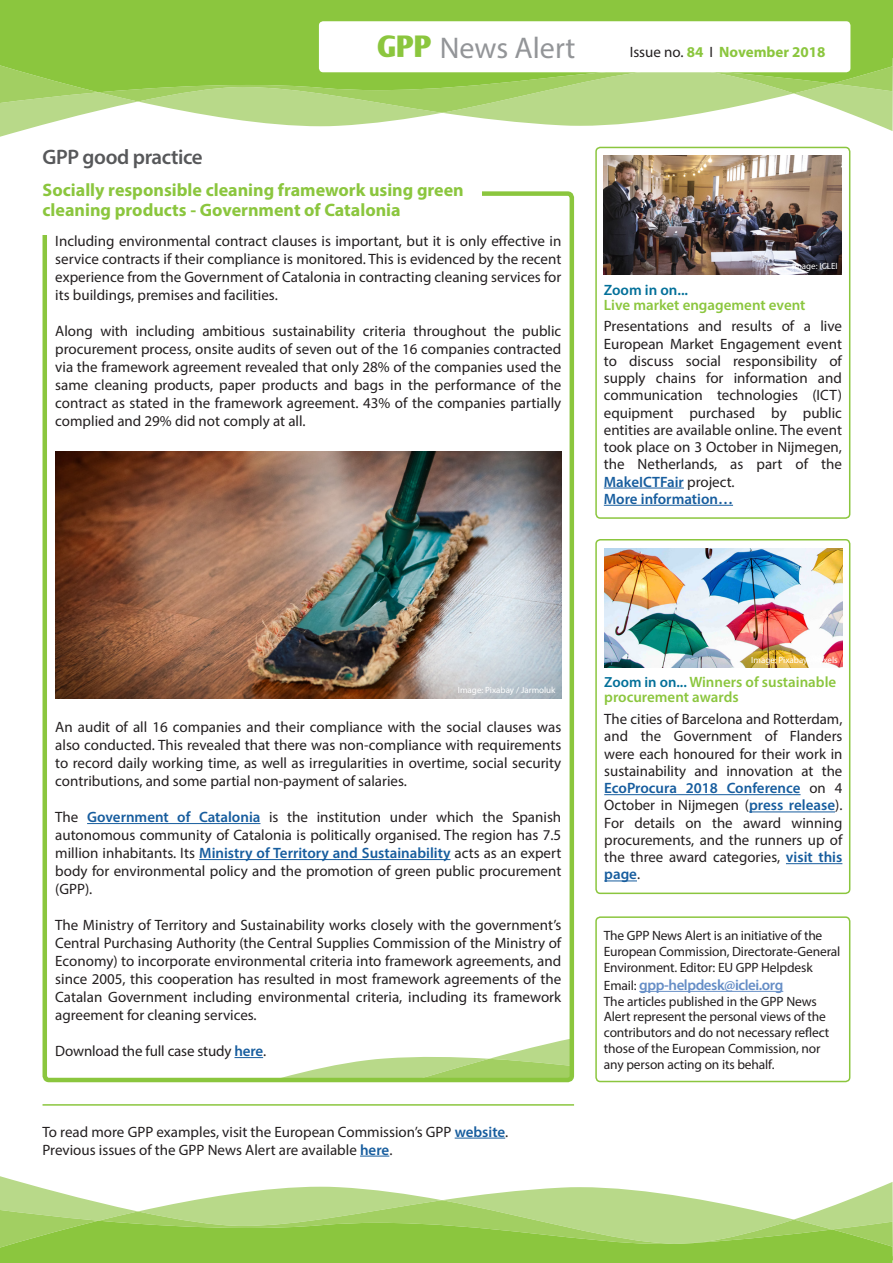
<style>
.page{position:relative;width:893px;height:1263px;background:#fff}
.page>*{position:absolute;margin:0;border:0;box-sizing:border-box;transform-origin:0 0}
.t1{font:30px "Myriad Pro";color:#939598}
.t2{font:600 21px "Myriad Pro";letter-spacing:-.02em;color:#57585a}
.t3{font:700 18px/19.5px "Myriad Pro";color:#8bc63e}
.t4{font:15px/18px "Myriad Pro";color:#231f20;text-align:justify}
.t5{font:600 15px/15px "Myriad Pro";color:#8bc63e}
.t6{font:600 15px "Myriad Pro";letter-spacing:-.03em;color:#668ec6}
.t7{font:700 15px "Myriad Pro";color:#8bc63e}
.t8{font:600 15px "Myriad Pro";color:#175d9e}
.t9{font:600 15px "Myriad Pro";color:#037099}
.t10{font:13.5px/15.8px "Myriad Pro";letter-spacing:-.01em;color:#231f20}
.t11{font:9px "Myriad Pro";color:#fff}
.s1{font-family:"Oli Jo";font-weight:700;color:#8bc63e}
.s2{font-weight:400;color:#231f20}
.s3{font-weight:600;color:#175d9e}
.s4{font-size:14.7px;color:#037099}
.s5{font-weight:400;font-size:13.5px;color:#231f20}
</style>
<div class="page">
<svg style="left:0;top:1176px;width:88px;height:24px"></svg>
<svg style="left:195px;top:1182px;width:698px;height:18px"></svg>
<svg style="left:0;top:1200px;width:893px;height:63px;background:#a1cf62"></svg>
<svg style="left:0;top:113px;width:88px;height:24px"></svg>
<svg style="left:195px;top:113px;width:698px;height:18px"></svg>
<svg style="left:0;top:58px;width:893px;height:55px;background:#a9d36f"></svg>
<div style="left:0;top:0;width:893px;height:58px;background:#8bc63e"></div>
<div style="left:319px;top:21px;width:531px;height:51px;background:#fff;border-radius:4px"></div>
<div style="left:595px;top:147px;width:255px;height:372px;border:2px solid #8bc63e;border-radius:4px"></div>
<hr style="left:455px;top:1138px;width:50px;height:1px;background:#175d9e">
<svg style="left:360px;top:1156px;width:29px;height:1px"></svg>
<div style="left:595px;top:916px;width:255px;height:166px;border:2px solid #8bc63e;border-radius:4px"></div>
<hr style="left:639px;top:991px;width:144px;height:1px;background:#668ec6">
<div style="left:43px;top:191px;width:531px;height:891px;border:4px solid #8bc63e;border-radius:4px"></div>
<div style="left:21px;top:176px;width:461px;height:59px;background:#fff"></div>
<img style="left:604px;top:155px;width:238px;height:119px">
<div style="left:595px;top:539px;width:255px;height:355px;border:2px solid #8bc63e;border-radius:4px"></div>
<hr style="left:604px;top:794px;width:196px;height:1px;background:#175d9e">
<hr style="left:749px;top:811px;width:86px;height:1px;background:#175d9e">
<hr style="left:786px;top:863px;width:56px;height:1px;background:#175d9e">
<hr style="left:604px;top:880px;width:33px;height:1px;background:#175d9e">
<img style="left:604px;top:548px;width:238px;height:119px">
<hr style="left:604px;top:488px;width:80px;height:1px;background:#175d9e">
<hr style="left:604px;top:505px;width:129px;height:1px;background:#175d9e">
<hr style="left:43px;top:1104px;width:531px;height:2px;background:#8bc63e">
<hr style="left:87px;top:823px;width:173px;height:1px;background:#175d9e">
<hr style="left:199px;top:859px;width:252px;height:1px;background:#175d9e">
<svg style="left:204px;top:1021px;width:367px;height:58px"></svg>
<img style="left:55px;top:452px;width:506px;height:246px">
<h1 class="t1" style="left:377px;top:29px;width:200px"><span class="s1">GPP</span> News Alert</h1>
<p class="t7" style="left:630px;top:42px;width:197px"><span class="s2">Issue no.</span> 84 <span class="s2">I</span> November 2018</p>
<p class="t2" style="left:43px;top:143px;width:162px">GPP good practice</p>
<p class="t3" style="left:43px;top:180px;width:423px">Socially responsible cleaning framework using green cleaning products - Government of Catalonia</p>
<p class="t4" style="left:55px;top:232px;width:508px">Including environmental contract clauses is important, but it is only effective in service contracts if their compliance is monitored. This is evidenced by the recent experience from the Government of Catalonia in contracting cleaning services for its buildings, premises and facilities.</p>
<p class="t4" style="left:55px;top:322px;width:508px">Along with including ambitious sustainability criteria throughout the public procurement process, onsite audits of seven out of the 16 companies contracted via the framework agreement revealed that only 28% of the companies used the same cleaning products, paper products and bags in the performance of the contract as stated in the framework agreement. 43% of the companies partially complied and 29% did not comply at all.</p>
<p class="t11" style="left:792px;top:261px;width:47px">Image: ICLEI</p>
<p class="t9" style="left:604px;top:280px;width:86px">Zoom in on...</p>
<p class="t5" style="left:604px;top:297px;width:203px">Live market engagement event</p>
<p class="t4" style="left:604px;top:317px;width:240px;line-height:17.2px">Presentations and results of a live European Market Engagement event to discuss social responsibility of supply chains for information and communication technologies (ICT) equipment purchased by public entities are available online. The event took place on 3 October in Nijmegen, the Netherlands, as part of the <span class="s3">MakeICTFair</span> project.</p>
<p class="t8" style="left:604px;top:489px;width:131px">More information…</p>
<p class="t11" style="left:458px;top:684px;width:99px">Image: Pixabay / Jarmoluk</p>
<p class="t4" style="left:55px;top:718px;width:507px">An audit of all 16 companies and their compliance with the social clauses was also conducted. This revealed that there was non-compliance with requirements to record daily working time, as well as irregularities in overtime, social security contributions, and some partial non-payment of salaries.</p>
<p class="t4" style="left:55px;top:808px;width:508px">The <span class="s3">Government of Catalonia</span> is the institution under which the Spanish autonomous community of Catalonia is politically organised. The region has 7.5 million inhabitants. Its <span class="s3">Ministry of Territory and Sustainability</span> acts as an expert body for environmental policy and the promotion of green public procurement (GPP).</p>
<p class="t4" style="left:55px;top:916px;width:507px">The Ministry of Territory and Sustainability works closely with the government’s Central Purchasing Authority (the Central Supplies Commission of the Ministry of Economy) to incorporate environmental criteria into framework agreements, and since 2005, this cooperation has resulted in most framework agreements of the Catalan Government including environmental criteria, including its framework agreement for cleaning services.</p>
<p class="t4" style="left:55px;top:1042px;width:212px">Download the full case study <span class="s3">here</span>.</p>
<p class="t4" style="left:43px;top:1122px;width:467px">To read more GPP examples, visit the European Commission’s GPP <span class="s3">website</span>.</p>
<p class="t4" style="left:43px;top:1140px;width:351px">Previous issues of the GPP News Alert are available <span class="s3">here</span>.</p>
<p class="t11" style="left:751px;top:655px;width:88px">Image: Pixabay / Pexels</p>
<p class="t5" style="left:604px;top:674px;width:233px"><span class="s4">Zoom in on...</span> Winners of sustainable procurement awards</p>
<p class="t4" style="left:604px;top:710px;width:240px;line-height:17.2px">The cities of Barcelona and Rotterdam, and the Government of Flanders were each honoured for their work in sustainability and innovation at the <span class="s3">EcoProcura 2018 Conference</span> on 4<br>October in Nijmegen (<span class="s3">press release</span>).<br>For details on the award winning procurements, and the runners up of the three award categories, <span class="s3">visit this page</span>.</p>
<p class="t10" style="left:604px;top:928px;width:238px">The GPP News Alert is an initiative of the<br>European Commission, Directorate-General<br>Environment. Editor: EU GPP Helpdesk</p>
<p class="t6" style="left:604px;top:975px;width:181px"><span class="s5">Email:</span> gpp-helpdesk@iclei.org</p>
<p class="t10" style="left:604px;top:993px;width:227px">The articles published in the GPP News Alert represent the personal views of the contributors and do not necessary reflect those of the European Commission, nor any person acting on its behalf.</p>
</div>
